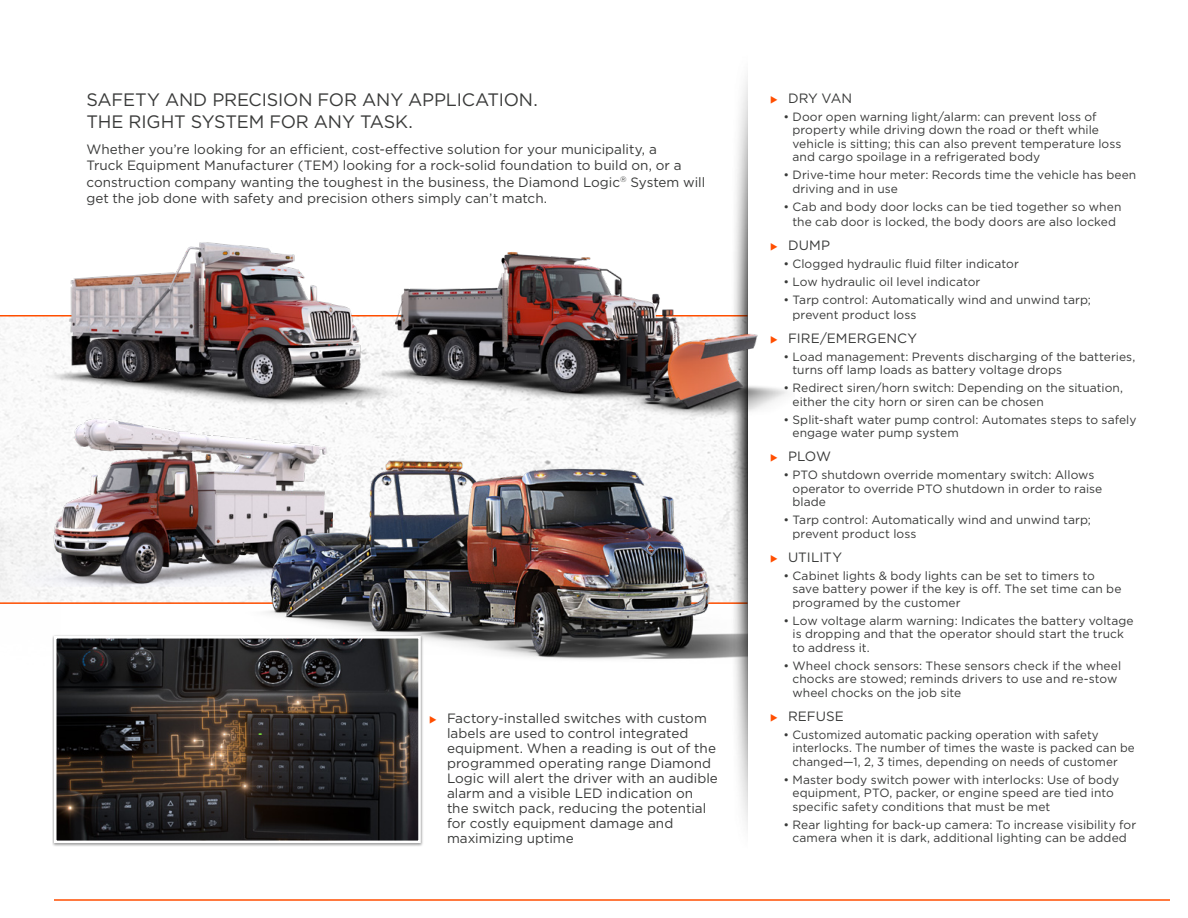
<style>
.page{position:relative;width:1188px;height:918px;background:#fff}
.page>*{position:absolute;margin:0;border:0;box-sizing:border-box;transform-origin:0 0}
.t1{font:18px/22.5px "Gotham";letter-spacing:-.01em;color:#393a39}
.t2{font:13.5px/15px "Gotham";color:#393a39}
.t3{font:12px/13.5px "Gotham";letter-spacing:.005em;color:#393a39}
.s1{color:#ff4e00}
</style>
<div class="page">
<hr style="left:0;top:602px;width:748px;height:2px;background:#ff4e00">
<img style="left:735px;top:75px;width:13px;height:754px">
<img style="left:491px;top:139px;width:297px;height:322px">
<img style="left:61px;top:242px;width:430px;height:219px">
<img style="left:61px;top:418px;width:271px;height:169px">
<img style="left:246px;top:461px;width:502px;height:210px">
<img style="left:0;top:315px;width:61px;height:289px">
<div style="left:52px;top:635px;width:372px;height:212px;background:#000;opacity:.45"></div>
<img style="left:58px;top:640px;width:359px;height:199px">
<div style="left:54px;top:636px;width:367px;height:207px;border:3px solid #fff"></div>
<hr style="left:54px;top:899px;width:1116px;height:2px;background:#ff4e00">
<h1 class="t1" style="left:86px;top:88px;width:453px">SAFETY AND PRECISION FOR ANY APPLICATION.<br>THE RIGHT SYSTEM FOR ANY TASK.</h1>
<p class="t2" style="left:86px;top:140px;width:620px;line-height:16.5px">Whether you’re looking for an efficient, cost-effective solution for your municipality, a<br>Truck Equipment Manufacturer (TEM) looking for a rock-solid foundation to build on, or a construction company wanting the toughest in the business, the Diamond Logic<sup>®</sup> System will get the job done with safety and precision others simply can’t match.</p>
<p class="t2" style="left:447px;top:711px;width:272px;text-indent:-18px"><span class="s1">◆</span> Factory-installed switches with custom labels are used to control integrated equipment. When a reading is out of the programmed operating range Diamond Logic will alert the driver with an audible alarm and a visible LED indication on the switch pack, reducing the potential for costly equipment damage and maximizing uptime</p>
<p class="t2" style="left:770px;top:90px;width:84px"><span class="s1">◆</span> DRY VAN</p>
<p class="t3" style="left:793px;top:109px;width:330px;text-indent:-9px">• Door open warning light/alarm: can prevent loss of property while driving down the road or theft while vehicle is sitting; this can also prevent temperature loss and cargo spoilage in a refrigerated body</p>
<p class="t3" style="left:793px;top:168px;width:345px;text-indent:-9px">• Drive-time hour meter: Records time the vehicle has been driving and in use</p>
<p class="t3" style="left:784px;top:199px;width:339px;line-height:15px;text-align:center">• Cab and body door locks can be tied together so when the cab door is locked, the body doors are also locked</p>
<p class="t2" style="left:770px;top:237px;width:62px"><span class="s1">◆</span> DUMP</p>
<p class="t3" style="left:784px;top:256px;width:237px">• Clogged hydraulic fluid filter indicator</p>
<p class="t3" style="left:784px;top:274px;width:198px">• Low hydraulic oil level indicator</p>
<p class="t3" style="left:793px;top:292px;width:300px;line-height:15px;text-indent:-9px">• Tarp control: Automatically wind and unwind tarp; prevent product loss</p>
<p class="t2" style="left:770px;top:330px;width:149px"><span class="s1">◆</span> FIRE/EMERGENCY</p>
<p class="t3" style="left:793px;top:349px;width:344px;text-indent:-9px">• Load management: Prevents discharging of the batteries, turns off lamp loads as battery voltage drops</p>
<p class="t3" style="left:793px;top:381px;width:332px;text-indent:-9px">• Redirect siren/horn switch: Depending on the situation, either the city horn or siren can be chosen</p>
<p class="t3" style="left:793px;top:412px;width:346px;text-indent:-9px">• Split-shaft water pump control: Automates steps to safely engage water pump system</p>
<p class="t2" style="left:770px;top:449px;width:63px"><span class="s1">◆</span> PLOW</p>
<p class="t3" style="left:793px;top:468px;width:311px;text-indent:-9px">• PTO shutdown override momentary switch: Allows operator to override PTO shutdown in order to raise blade</p>
<p class="t3" style="left:793px;top:513px;width:300px;text-indent:-9px">• Tarp control: Automatically wind and unwind tarp; prevent product loss</p>
<p class="t2" style="left:770px;top:549px;width:74px"><span class="s1">◆</span> UTILITY</p>
<p class="t3" style="left:793px;top:568px;width:330px;text-indent:-9px">• Cabinet lights &amp; body lights can be set to timers to save battery power if the key is off. The set time can be programed by the customer</p>
<p class="t3" style="left:793px;top:613px;width:343px;text-indent:-9px">• Low voltage alarm warning: Indicates the battery voltage is dropping and that the operator should start the truck to address it.</p>
<p class="t3" style="left:793px;top:658px;width:330px;text-indent:-9px">• Wheel chock sensors: These sensors check if the wheel chocks are stowed; reminds drivers to use and re-stow wheel chocks on the job site</p>
<p class="t2" style="left:770px;top:708px;width:75px"><span class="s1">◆</span> REFUSE</p>
<p class="t3" style="left:793px;top:727px;width:344px;text-indent:-9px">• Customized automatic packing operation with safety interlocks. The number of times the waste is packed can be changed—1, 2, 3 times, depending on needs of customer</p>
<p class="t3" style="left:793px;top:772px;width:328px;text-indent:-9px">• Master body switch power with interlocks: Use of body equipment, PTO, packer, or engine speed are tied into specific safety conditions that must be met</p>
<p class="t3" style="left:784px;top:817px;width:354px;text-align:center">• Rear lighting for back-up camera: To increase visibility for camera when it is dark, additional lighting can be added</p>
</div>
